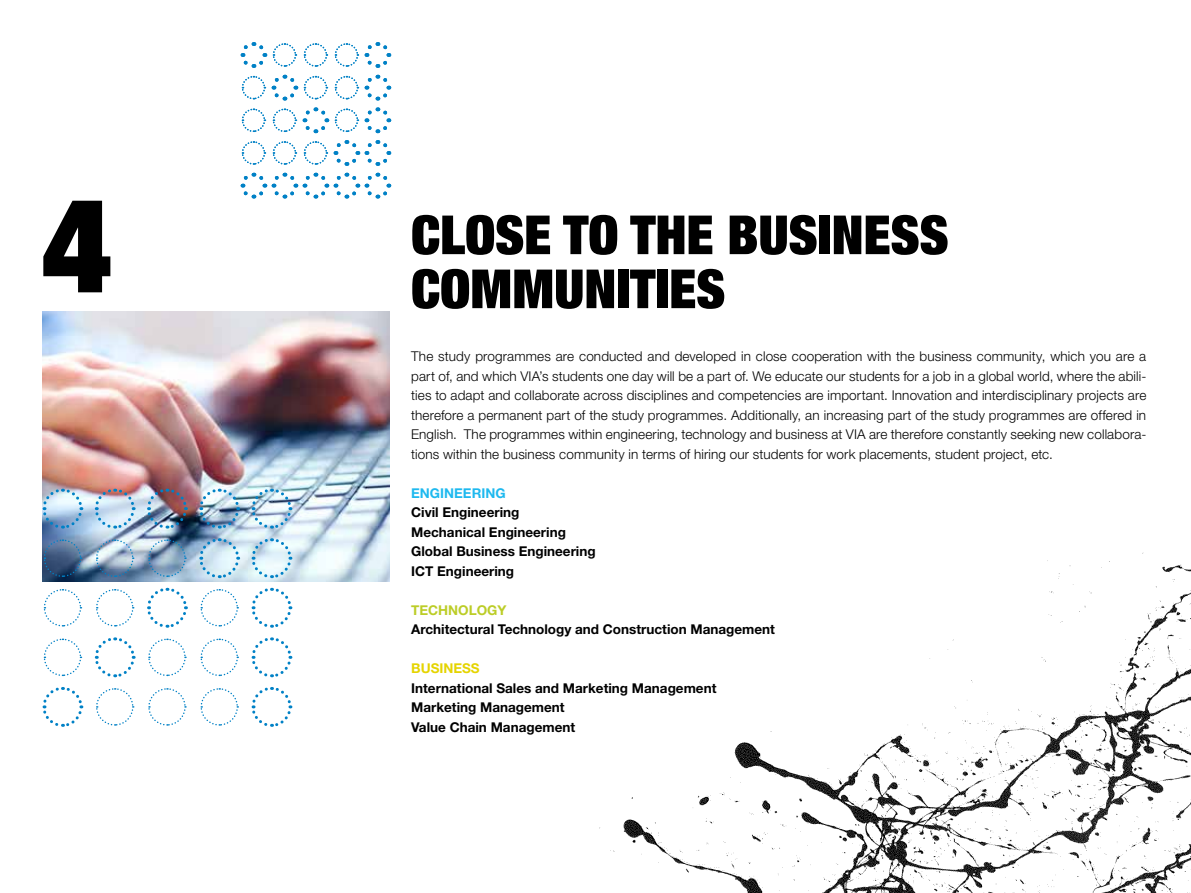
<style>
.page{position:relative;width:1191px;height:893px;background:#fff}
.page>*{position:absolute;margin:0;border:0;box-sizing:border-box;transform-origin:0 0}
.t1{font:900 condensed 132px "Helvetica Neue LT Std";color:#000}
.t2{font:900 condensed 54px/54px "Helvetica Neue LT Std";color:#000}
.t3{font:300 13.5px/19.5px "Helvetica Neue";letter-spacing:.01em;color:#000;text-align:justify}
.t4{font:700 13.5px/19.5px "Helvetica Neue LT Std";color:#000}
.t5{font:700 13.5px "Helvetica Neue LT Std";color:#1eb9ef}
.t6{font:700 13.5px "Helvetica Neue LT Std";color:#bccd27}
.t7{font:700 13.5px "Helvetica Neue LT Std";color:#e5d400}
</style>
<div class="page">
<svg style="left:240px;top:42px;width:152px;height:157px"></svg>
<img style="left:43px;top:312px;width:347px;height:269px">
<svg style="left:42px;top:687px;width:42px;height:40px"></svg>
<svg style="left:43px;top:638px;width:39px;height:39px"></svg>
<svg style="left:43px;top:589px;width:39px;height:38px"></svg>
<svg style="left:43px;top:539px;width:39px;height:39px;background:#416086"></svg>
<svg style="left:42px;top:487px;width:42px;height:43px;background:#a4c2dc"></svg>
<svg style="left:96px;top:688px;width:38px;height:38px"></svg>
<svg style="left:94px;top:637px;width:42px;height:41px"></svg>
<svg style="left:96px;top:589px;width:38px;height:38px"></svg>
<svg style="left:95px;top:539px;width:39px;height:39px;background:#95adc4"></svg>
<svg style="left:93px;top:487px;width:43px;height:43px;background:#bdc6d7"></svg>
<svg style="left:148px;top:688px;width:38px;height:38px"></svg>
<svg style="left:148px;top:638px;width:38px;height:39px"></svg>
<svg style="left:147px;top:587px;width:41px;height:41px"></svg>
<svg style="left:147px;top:539px;width:39px;height:39px;background:#83a1bc"></svg>
<img style="left:145px;top:487px;width:44px;height:43px">
<svg style="left:200px;top:688px;width:39px;height:38px"></svg>
<svg style="left:200px;top:638px;width:39px;height:39px"></svg>
<svg style="left:200px;top:589px;width:39px;height:38px"></svg>
<svg style="left:198px;top:537px;width:43px;height:43px;background:#bad7e8"></svg>
<img style="left:198px;top:487px;width:43px;height:43px">
<svg style="left:251px;top:687px;width:42px;height:40px"></svg>
<svg style="left:251px;top:637px;width:42px;height:41px"></svg>
<svg style="left:251px;top:587px;width:42px;height:41px"></svg>
<svg style="left:250px;top:537px;width:43px;height:43px;background:#cbe6f1"></svg>
<svg style="left:250px;top:487px;width:43px;height:43px"></svg>
<img style="left:599px;top:552px;width:592px;height:341px">
<h1 class="t1" style="left:43px;top:161px;width:70px">4</h1>
<h2 class="t2" style="left:411px;top:207px;width:539px">CLOSE TO THE BUSINESS<br>COMMUNITIES</h2>
<p class="t3" style="left:411px;top:347px;width:736px">The study programmes are conducted and developed in close cooperation with the business community, which you are a part of, and which VIA’s students one day will be a part of. We educate our students for a job in a global world, where the abili&shy;ties to adapt and collaborate across disciplines and competencies are important. Innovation and interdisciplinary projects are therefore a permanent part of the study programmes. Additionally, an increasing part of the study programmes are offered in English. The programmes within engineering, technology and business at VIA are therefore constantly seeking new collabora&shy;tions within the business community in terms of hiring our students for work placements, student project, etc.</p>
<p class="t5" style="left:411px;top:485px;width:96px">Engineering</p>
<p class="t4" style="left:411px;top:503px;width:186px">Civil Engineering<br>Mechanical Engineering<br>Global Business Engineering<br>ICT Engineering</p>
<p class="t6" style="left:411px;top:602px;width:97px">Technology</p>
<p class="t4" style="left:411px;top:620px;width:365px">Architectural Technology and Construction Management</p>
<p class="t7" style="left:411px;top:660px;width:70px">Business</p>
<p class="t4" style="left:411px;top:678px;width:307px">International Sales and Marketing Management<br>Marketing Management<br>Value Chain Management</p>
</div>
